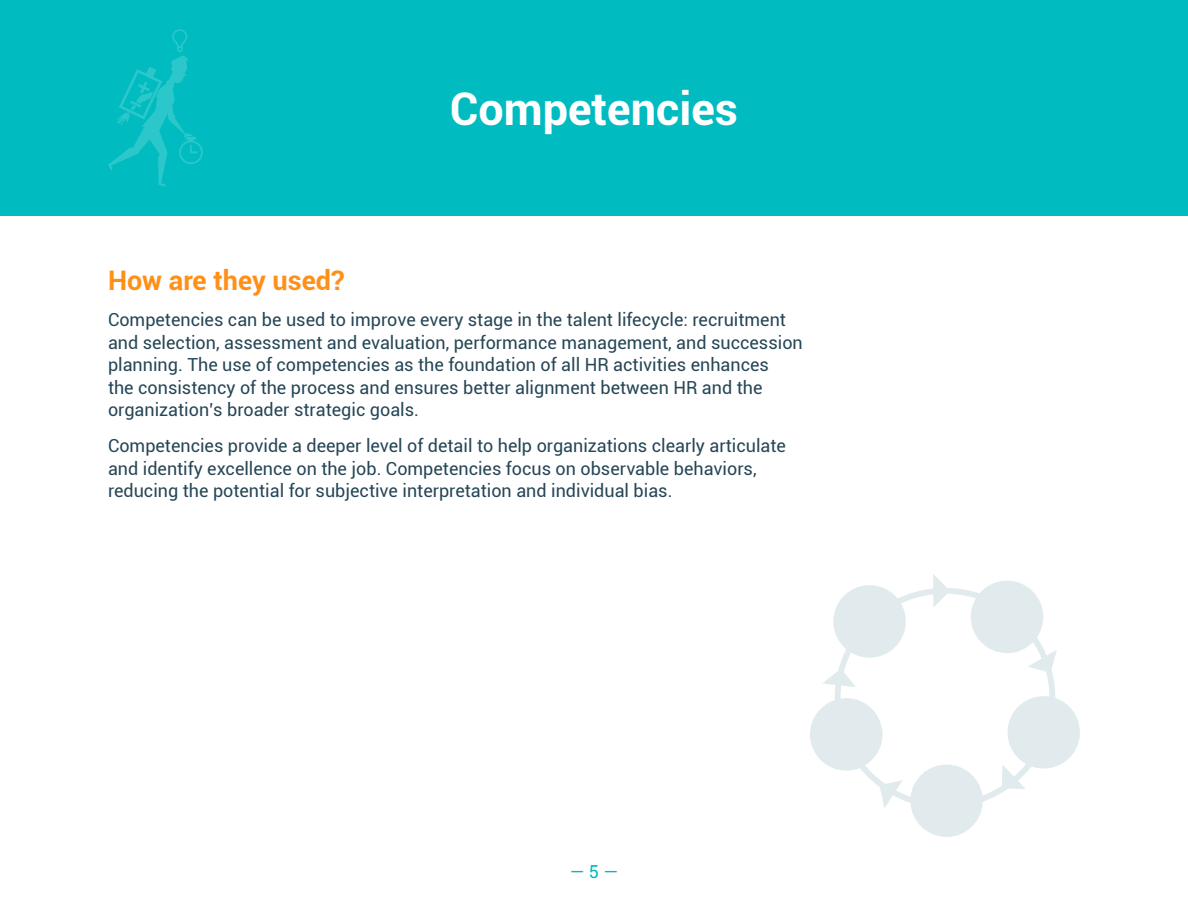
<style>
.page{position:relative;width:1188px;height:918px;background:#fff}
.page>*{position:absolute;margin:0;border:0;box-sizing:border-box;transform-origin:0 0}
.t1{font:700 45px "Roboto";color:#fff}
.t2{font:700 27px "Roboto";color:#ff9017}
.t3{font:18px/22.5px "Roboto";color:#264656}
.t4{font:18px "Roboto";color:#00bcc1}
</style>
<div class="page">
<div style="left:0;top:0;width:1188px;height:216px;background:#00bcc1"></div>
<svg style="left:810px;top:574px;width:270px;height:263px"></svg>
<svg style="left:108px;top:29px;width:95px;height:158px"></svg>
<h1 class="t1" style="left:450px;top:77px;width:290px">Competencies</h1>
<h2 class="t2" style="left:108px;top:262px;width:238px">How are they used?</h2>
<p class="t3" style="left:108px;top:308px;width:696px">Competencies can be used to improve every stage in the talent lifecycle: recruitment and selection, assessment and evaluation, performance management, and succession planning. The use of competencies as the foundation of all HR activities enhances<br>the consistency of the process and ensures better alignment between HR and the organization’s broader strategic goals.</p>
<p class="t3" style="left:108px;top:434px;width:679px">Competencies provide a deeper level of detail to help organizations clearly articulate and identify excellence on the job. Competencies focus on observable behaviors, reducing the potential for subjective interpretation and individual bias.</p>
<p class="t4" style="left:570px;top:858px;width:50px">— 5 —</p>
</div>
